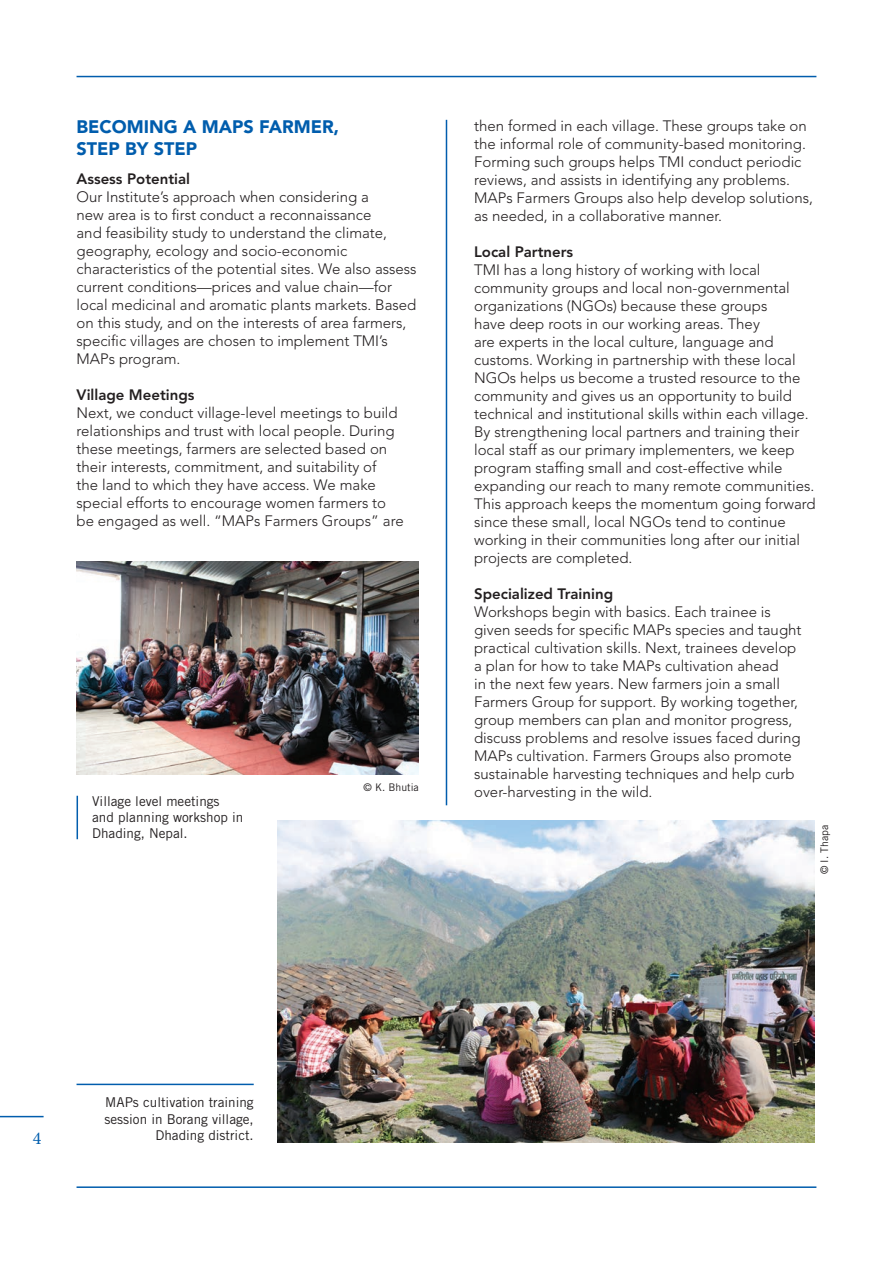
<style>
.page{position:relative;width:893px;height:1263px;background:#fff}
.page>*{position:absolute;margin:0;border:0;box-sizing:border-box;transform-origin:0 0}
.t1{font:900 18px/21.6px "Avenir LT Std";color:#015dad}
.t2{font:18px "Minion Pro";color:#015dad}
.t3{font:300 15px/18px "Avenir LT Std";color:#231f20}
.t4{font:800 15px "Avenir LT Std";color:#231f20}
.t5{font:13.5px/16.2px "Trade Gothic LT Std";color:#231f20}
.t6{font:10.5px "Trade Gothic LT Std";color:#231f20}
</style>
<div class="page">
<hr style="left:77px;top:76px;width:739px;height:1px;background:#015dad">
<hr style="left:77px;top:1186px;width:739px;height:2px;background:#015dad">
<hr style="left:0;top:1116px;width:44px;height:1px;background:#015dad">
<hr style="left:446px;top:120px;width:1px;height:685px;background:#015dad">
<img style="left:77px;top:561px;width:342px;height:213px">
<img style="left:278px;top:821px;width:537px;height:321px">
<hr style="left:77px;top:796px;width:1px;height:43px;background:#015dad">
<hr style="left:77px;top:1084px;width:177px;height:1px;background:#015dad">
<p class="t1" style="left:77px;top:116px;width:264px">BECOMING A MAPS FARMER,<br>STEP BY STEP</p>
<p class="t4" style="left:77px;top:169px;width:115px">Assess Potential</p>
<p class="t3" style="left:77px;top:187px;width:342px">Our Institute’s approach when considering a<br>new area is to first conduct a reconnaissance<br>and feasibility study to understand the climate, geography, ecology and socio-economic characteristics of the potential sites. We also assess current conditions—prices and value chain—for local medicinal and aromatic plants markets. Based on this study, and on the interests of area farmers, specific villages are chosen to implement TMI’s MAPs program.</p>
<p class="t4" style="left:77px;top:385px;width:119px">Village Meetings</p>
<p class="t3" style="left:77px;top:403px;width:329px">Next, we conduct village-level meetings to build relationships and trust with local people. During these meetings, farmers are selected based on their interests, commitment, and suitability of<br>the land to which they have access. We make special efforts to encourage women farmers to be engaged as well. “MAPs Farmers Groups” are</p>
<p class="t5" style="left:92px;top:792px;width:153px">Village level meetings and planning workshop in<br>Dhading, Nepal.</p>
<p class="t6" style="left:363px;top:780px;width:57px">© K. Bhutia</p>
<p class="t3" style="left:474px;top:117px;width:340px">then formed in each village. These groups take on the informal role of community-based monitoring.<br>Forming such groups helps TMI conduct periodic reviews, and assists in identifying any problems.<br>MAPs Farmers Groups also help develop solutions, as needed, in a collaborative manner.</p>
<p class="t4" style="left:474px;top:243px;width:101px">Local Partners</p>
<p class="t3" style="left:474px;top:261px;width:343px">TMI has a long history of working with local community groups and local non-governmental organizations (NGOs) because these groups<br>have deep roots in our working areas. They<br>are experts in the local culture, language and customs. Working in partnership with these local NGOs helps us become a trusted resource to the community and gives us an opportunity to build technical and institutional skills within each village.<br>By strengthening local partners and training their local staff as our primary implementers, we keep program staffing small and cost-effective while expanding our reach to many remote communities.<br>This approach keeps the momentum going forward since these small, local NGOs tend to continue working in their communities long after our initial projects are completed.</p>
<p class="t4" style="left:474px;top:585px;width:140px">Specialized Training</p>
<p class="t3" style="left:474px;top:603px;width:329px">Workshops begin with basics. Each trainee is given seeds for specific MAPs species and taught practical cultivation skills. Next, trainees develop a plan for how to take MAPs cultivation ahead<br>in the next few years. New farmers join a small Farmers Group for support. By working together, group members can plan and monitor progress, discuss problems and resolve issues faced during MAPs cultivation. Farmers Groups also promote sustainable harvesting techniques and help curb over-harvesting in the wild.</p>
<p class="t6" style="left:818px;top:874px;width:51px;rotate:-90deg">© I. Thapa</p>
<p class="t2" style="left:33px;top:1126px;width:10px">4</p>
<p class="t5" style="left:104px;top:1094px;width:151px;text-align:right">MAPs cultivation training session in Borang village,<br>Dhading district.</p>
</div>
